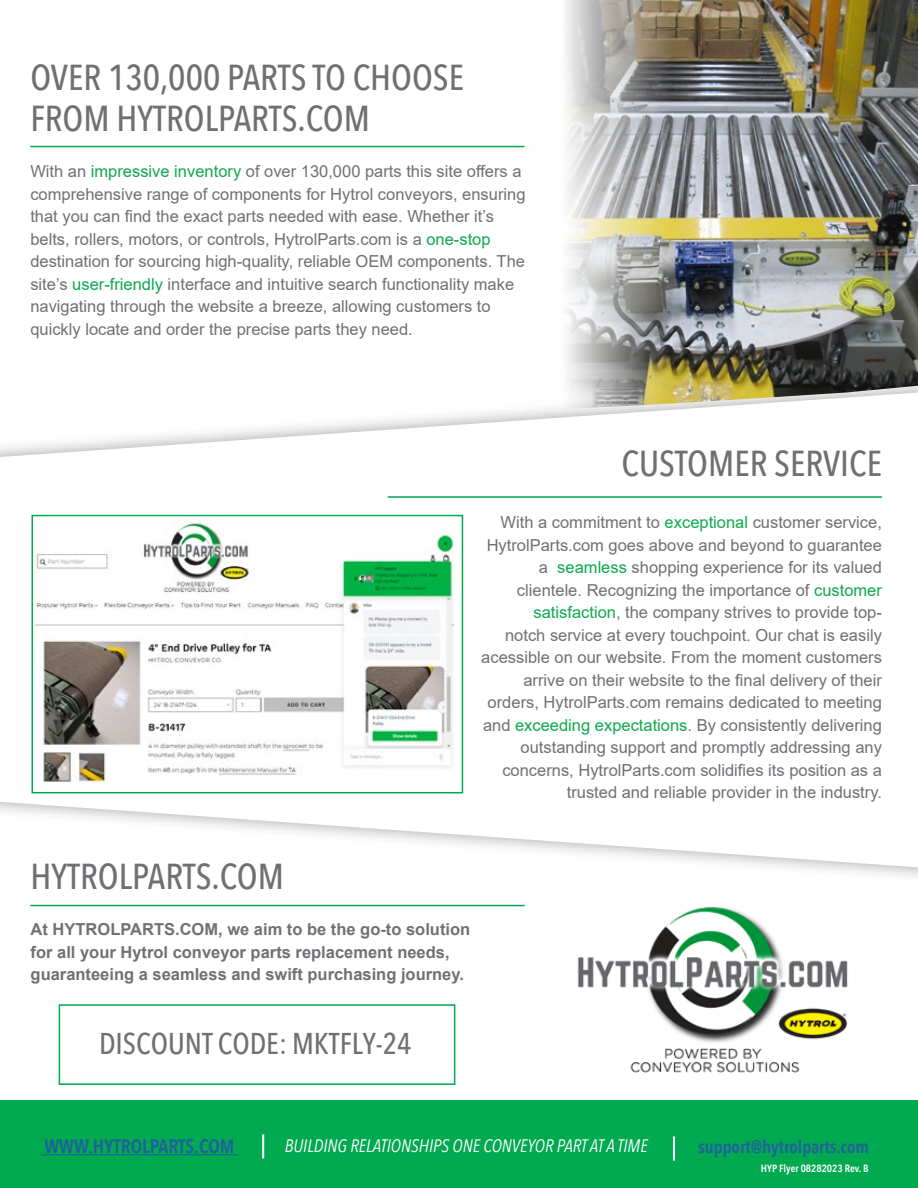
<style>
.page{position:relative;width:918px;height:1188px;background:#fff}
.page>*{position:absolute;margin:0;border:0;box-sizing:border-box;transform-origin:0 0}
.t1{font:500 36px/40.5px "Avenir Next Condensed";color:#6f7073}
.t2{font:500 36px "Avenir Next Condensed";color:#6f7074}
.t3{font:500 30px "Avenir Next Condensed";color:#6f7073}
.t4{font:600 19.35px "Avenir Next Condensed";color:#215e9e}
.t5{font:italic 18px "Avenir Next Condensed";color:#fff}
.t6{font:600 18px "Avenir Next Condensed";color:#225e9f}
.t7{font:16.5px/22.5px "Arial";color:#6f7074;text-align:right}
.t8{font:16.5px/22.5px "Arial";color:#6f7073}
.t9{font:700 16.5px/22.5px "Arial";color:#707174}
.t10{font:600 10.5px "Avenir Next Condensed";color:#fff}
.s1{color:#0ea94d}
.s2{color:#0ca94e}
</style>
<div class="page">
<svg style="left:0;top:410px;width:910px;height:457px"></svg>
<img style="left:525px;top:0;width:393px;height:412px">
<div style="left:0;top:1100px;width:918px;height:88px;background:#01a951"></div>
<hr style="left:30px;top:146px;width:495px;height:1px;background:#01a951">
<hr style="left:388px;top:496px;width:494px;height:2px;background:#01a951">
<img style="left:577px;top:907px;width:271px;height:166px">
<hr style="left:30px;top:905px;width:495px;height:1px;background:#01a951">
<hr style="left:262px;top:1134px;width:2px;height:24px;background:#fff">
<hr style="left:41px;top:1154px;width:197px;height:1px;background:#215e9e">
<hr style="left:673px;top:1136px;width:2px;height:25px;background:#fff">
<img style="left:35px;top:518px;width:419px;height:269px">
<div style="left:32px;top:515px;width:431px;height:279px;border:2px solid #01a951"></div>
<div style="left:59px;top:1004px;width:396px;height:81px;border:2px solid #01a951"></div>
<h1 class="t1" style="left:30px;top:57px;width:435px">OVER 130,000 PARTS TO CHOOSE<br>FROM HYTROLPARTS.COM</h1>
<p class="t8" style="left:30px;top:160px;width:497px">With an <span class="s1">impressive inventory</span> of over 130,000 parts this site offers a comprehensive range of components for Hytrol conveyors, ensuring that you can find the exact parts needed with ease. Whether it’s belts, rollers, motors, or controls, HytrolParts.com is a <span class="s2">one-stop </span>destination for sourcing high-quality, reliable OEM components. The site’s <span class="s2">user-friendly</span> interface and intuitive search functionality make navigating through the website a breeze, allowing customers to quickly locate and order the precise parts they need.</p>
<h1 class="t2" style="left:622px;top:441px;width:262px">CUSTOMER SERVICE</h1>
<p class="t7" style="left:481px;top:511px;width:402px">With a commitment to <span class="s1">exceptional</span> customer service, HytrolParts.com goes above and beyond to guarantee a <span class="s1">seamless</span> shopping experience for its valued clientele. Recognizing the importance of <span class="s1">customer satisfaction</span>, the company strives to provide top-<br>notch service at every touchpoint. Our chat is easily acessible on our website. From the moment customers arrive on their website to the final delivery of their orders, HytrolParts.com remains dedicated to meeting and <span class="s1">exceeding expectations</span>. By consistently delivering outstanding support and promptly addressing any concerns, HytrolParts.com solidifies its position as a trusted and reliable provider in the industry.</p>
<h1 class="t1" style="left:31px;top:856px;width:255px">HYTROLPARTS.COM</h1>
<p class="t9" style="left:31px;top:918px;width:441px">At HYTROLPARTS.COM, we aim to be the go-to solution for all your Hytrol conveyor parts replacement needs, guaranteeing a seamless and swift purchasing journey.</p>
<h2 class="t3" style="left:99px;top:1026px;width:314px">DISCOUNT CODE: MKTFLY-24</h2>
<p class="t4" style="left:44px;top:1130px;width:192px">WWW.HYTROLPARTS.COM</p>
<p class="t5" style="left:285px;top:1135px;width:365px">BUILDING RELATIONSHIPS ONE CONVEYOR PART AT A TIME</p>
<p class="t6" style="left:698px;top:1131px;width:173px">support@hytrolparts.com</p>
<p class="t10" style="left:761px;top:1159px;width:109px">HYP Flyer 08282023 Rev. B</p>
</div>
